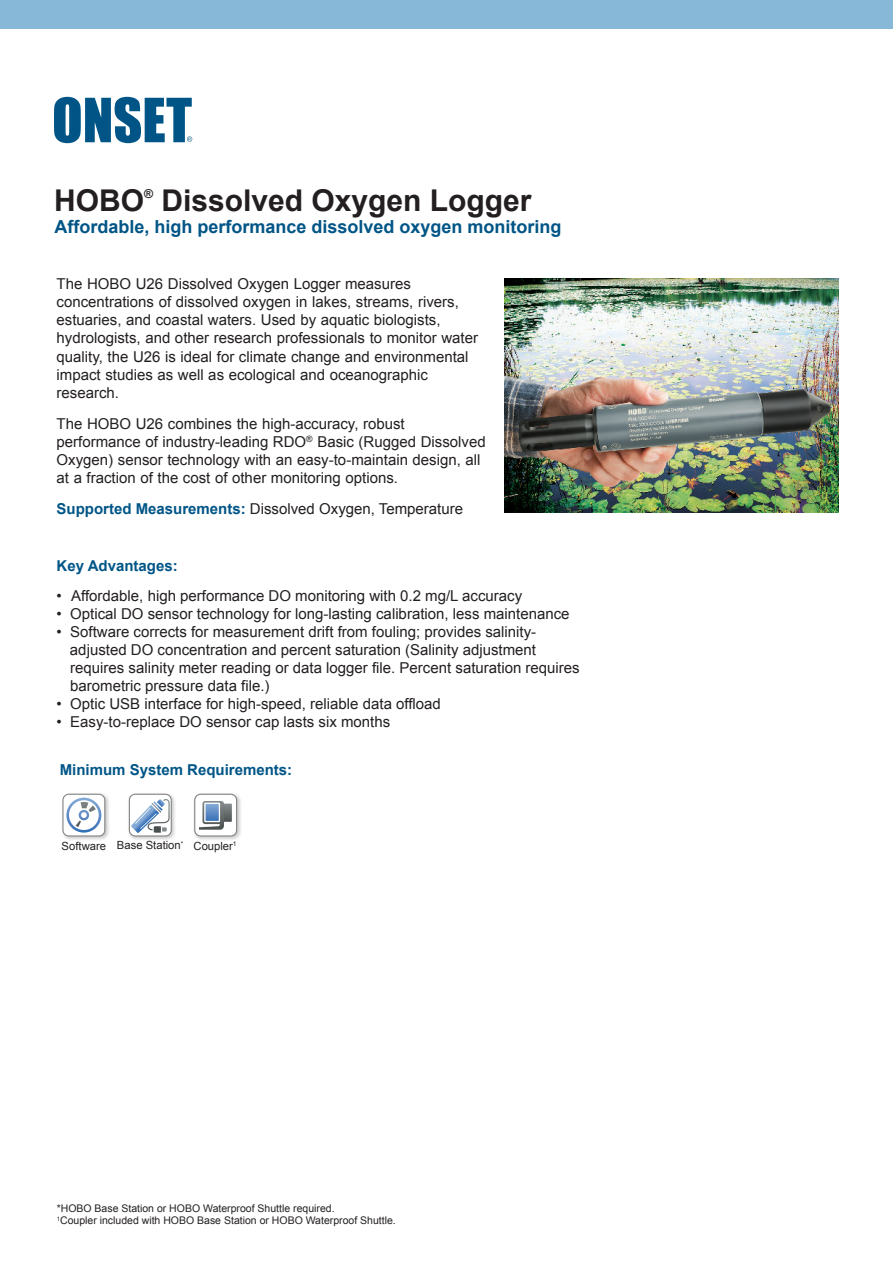
<style>
.page{position:relative;width:893px;height:1263px;background:#fff}
.page>*{position:absolute;margin:0;border:0;box-sizing:border-box;transform-origin:0 0}
.t1{font:700 30px "Arial";color:#231f20}
.t2{font:700 18px "Arial";color:#005586}
.t3{font:15px/18px "Arial";color:#231f20}
.t4{font:700 15px "Arial";color:#005587}
.t5{font:700 12.3px "Arial";color:#231f20}
.t6{font:11.25px "Arial";color:#231f20}
.t7{font:10.5px "Arial";color:#231f20}
.t8{font:6.6px "Arial";color:#231f20}
.s1{font-weight:700;color:#005587}
</style>
<div class="page">
<div style="left:0;top:0;width:893px;height:28px;background:#88b8d7"></div>
<svg style="left:54px;top:97px;width:138px;height:46px"></svg>
<div style="left:193px;top:792px;width:49px;height:50px;background:#231f20;opacity:.25"></div>
<div style="left:195px;top:794px;width:42px;height:42px;background:#fff;border-radius:6px"></div>
<div style="left:194px;top:794px;width:43px;height:42px;border:1px solid #848384;border-radius:6px"></div>
<svg style="left:199px;top:801px;width:33px;height:29px"></svg>
<div style="left:127px;top:792px;width:50px;height:50px;background:#231f20;opacity:.25"></div>
<div style="left:129px;top:794px;width:42px;height:42px;background:#fff;border-radius:6px"></div>
<div style="left:129px;top:794px;width:43px;height:42px;border:1px solid #848384;border-radius:6px"></div>
<svg style="left:131px;top:799px;width:39px;height:34px"></svg>
<div style="left:61px;top:792px;width:50px;height:50px;background:#231f20;opacity:.25"></div>
<div style="left:62px;top:794px;width:43px;height:42px;border:1px solid #848384;border-radius:6px"></div>
<svg style="left:63px;top:794px;width:42px;height:42px"></svg>
<img style="left:505px;top:279px;width:334px;height:233px">
<p class="t1" style="left:54px;top:180px;width:92px">HOBO</p>
<p class="t5" style="left:144px;top:185px;width:11px">®</p>
<p class="t1" style="left:161px;top:180px;width:372px">Dissolved Oxygen Logger</p>
<p class="t2" style="left:54px;top:215px;width:509px">Affordable, high performance dissolved oxygen monitoring</p>
<p class="t3" style="left:57px;top:275px;width:423px">The HOBO U26 Dissolved Oxygen Logger measures concentrations of dissolved oxygen in lakes, streams, rivers, estuaries, and coastal waters. Used by aquatic biologists, hydrologists, and other research professionals to monitor water quality, the U26 is ideal for climate change and environmental impact studies as well as ecological and oceanographic research.</p>
<p class="t3" style="left:57px;top:415px;width:431px">The HOBO U26 combines the high-accuracy, robust performance of industry-leading RDO<sup>®</sup> Basic (Rugged Dissolved Oxygen) sensor technology with an easy-to-maintain design, all at a fraction of the cost of other monitoring options.</p>
<p class="t3" style="left:57px;top:500px;width:408px"><span class="s1">Supported Measurements:</span> Dissolved Oxygen, Temperature</p>
<p class="t4" style="left:57px;top:556px;width:123px">Key Advantages:</p>
<p class="t3" style="left:57px;top:587px;width:467px">• Affordable, high performance DO monitoring with 0.2 mg/L accuracy</p>
<p class="t3" style="left:57px;top:605px;width:514px">• Optical DO sensor technology for long-lasting calibration, less maintenance</p>
<p class="t3" style="left:57px;top:623px;width:481px">• Software corrects for measurement drift from fouling; provides salinity-</p>
<p class="t3" style="left:70px;top:641px;width:468px">adjusted DO concentration and percent saturation (Salinity adjustment</p>
<p class="t3" style="left:70px;top:659px;width:511px">requires salinity meter reading or data logger file. Percent saturation requires</p>
<p class="t3" style="left:70px;top:677px;width:201px">barometric pressure data file.)</p>
<p class="t3" style="left:57px;top:695px;width:386px">• Optic USB interface for high-speed, reliable data offload</p>
<p class="t3" style="left:57px;top:713px;width:335px">• Easy-to-replace DO sensor cap lasts six months</p>
<p class="t4" style="left:60px;top:760px;width:234px">Minimum System Requirements:</p>
<p class="t6" style="left:62px;top:838px;width:46px">Software</p>
<p class="t6" style="left:117px;top:838px;width:68px">Base Station<sup>*</sup></p>
<p class="t8" style="left:233px;top:839px;width:5px">1</p>
<p class="t6" style="left:194px;top:838px;width:41px">Coupler</p>
<p class="t7" style="left:57px;top:1201px;width:279px">*HOBO Base Station or HOBO Waterproof Shuttle required.</p>
<p class="t7" style="left:57px;top:1213px;width:341px"><sup>1</sup>Coupler included with HOBO Base Station or HOBO Waterproof Shuttle.</p>
</div>
